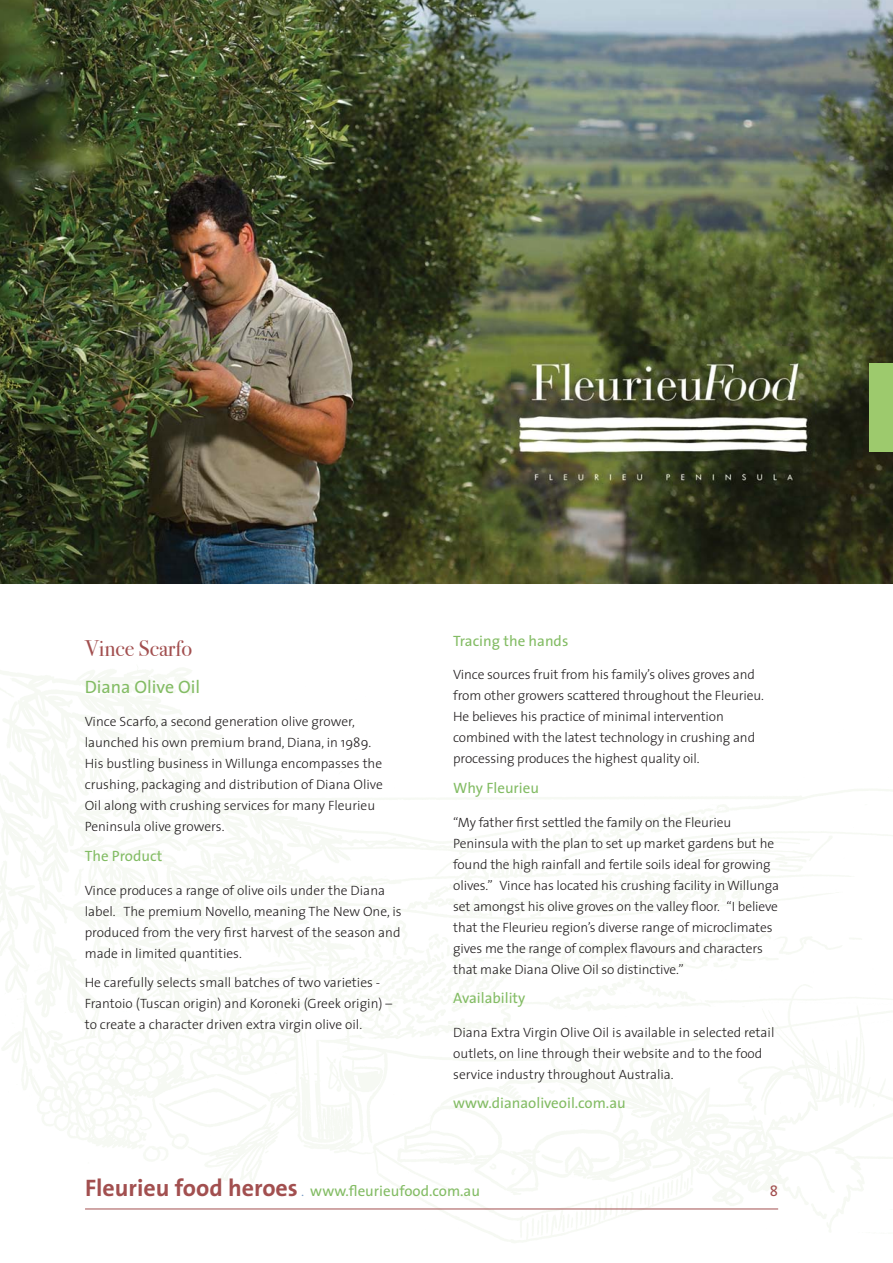
<style>
.page{position:relative;width:893px;height:1263px;background:#fff}
.page>*{position:absolute;margin:0;border:0;box-sizing:border-box;transform-origin:0 0}
.t1{font:22.5px "Bodoni Svty Two ITCTT Book";color:#a24f4f}
.t2{font:18px "The Sans";color:#83bc64}
.t3{font:15px "The Sans";color:#83bc64}
.t4{font:15px "The Sans";color:#a24f4f}
.t5{font:300 13.5px/21px "The Sans";letter-spacing:-.01em;color:#231f20}
.s1{font-weight:700;font-size:24px;color:#a24f4f}
.s2{font-weight:300;color:#7297c2}
</style>
<div class="page">
<hr style="left:85px;top:1208px;width:693px;height:1px;background:#a24f4f">
<img style="left:0;top:0;width:893px;height:584px">
<div style="left:870px;top:363px;width:23px;height:89px;background:#9dca6d"></div>
<img style="left:512px;top:346px;width:303px;height:151px">
<h1 class="t1" style="left:85px;top:635px;width:109px">Vince Scarfo</h1>
<h2 class="t2" style="left:85px;top:679px;width:117px">Diana Olive Oil</h2>
<p class="t5" style="left:85px;top:712px;width:300px">Vince Scarfo, a second generation olive grower, launched his own premium brand, Diana, in 1989.<br>His bustling business in Willunga encompasses the crushing, packaging and distribution of Diana Olive Oil along with crushing services for many Fleurieu Peninsula olive growers.</p>
<p class="t3" style="left:85px;top:850px;width:79px">The Product</p>
<p class="t5" style="left:85px;top:881px;width:318px">Vince produces a range of olive oils under the Diana label. The premium Novello, meaning The New One, is produced from the very first harvest of the season and made in limited quantities.</p>
<p class="t5" style="left:85px;top:973px;width:309px">He carefully selects small batches of two varieties -<br>Frantoio (Tuscan origin) and Koroneki (Greek origin) – to create a character driven extra virgin olive oil.</p>
<p class="t3" style="left:453px;top:635px;width:117px">Tracing the hands</p>
<p class="t5" style="left:453px;top:665px;width:312px">Vince sources fruit from his family’s olives groves and from other growers scattered throughout the Fleurieu.<br>He believes his practice of minimal intervention combined with the latest technology in crushing and processing produces the highest quality oil.</p>
<p class="t3" style="left:453px;top:782px;width:87px">Why Fleurieu</p>
<p class="t5" style="left:453px;top:813px;width:327px">“My father first settled the family on the Fleurieu Peninsula with the plan to set up market gardens but he found the high rainfall and fertile soils ideal for growing olives.” Vince has located his crushing facility in Willunga set amongst his olive groves on the valley floor. “I believe that the Fleurieu region’s diverse range of microclimates gives me the range of complex flavours and characters that make Diana Olive Oil so distinctive.”</p>
<p class="t3" style="left:453px;top:992px;width:74px">Availability</p>
<p class="t5" style="left:453px;top:1023px;width:323px">Diana Extra Virgin Olive Oil is available in selected retail outlets, on line through their website and to the food service industry throughout Australia.</p>
<p class="t3" style="left:453px;top:1097px;width:174px">www.dianaoliveoil.com.au</p>
<p class="t3" style="left:85px;top:1185px;width:396px"><span class="s1">Fleurieu food heroes</span> <span class="s2">.</span> www.fleurieufood.com.au</p>
<p class="t4" style="left:770px;top:1185px;width:10px">8</p>
</div>
